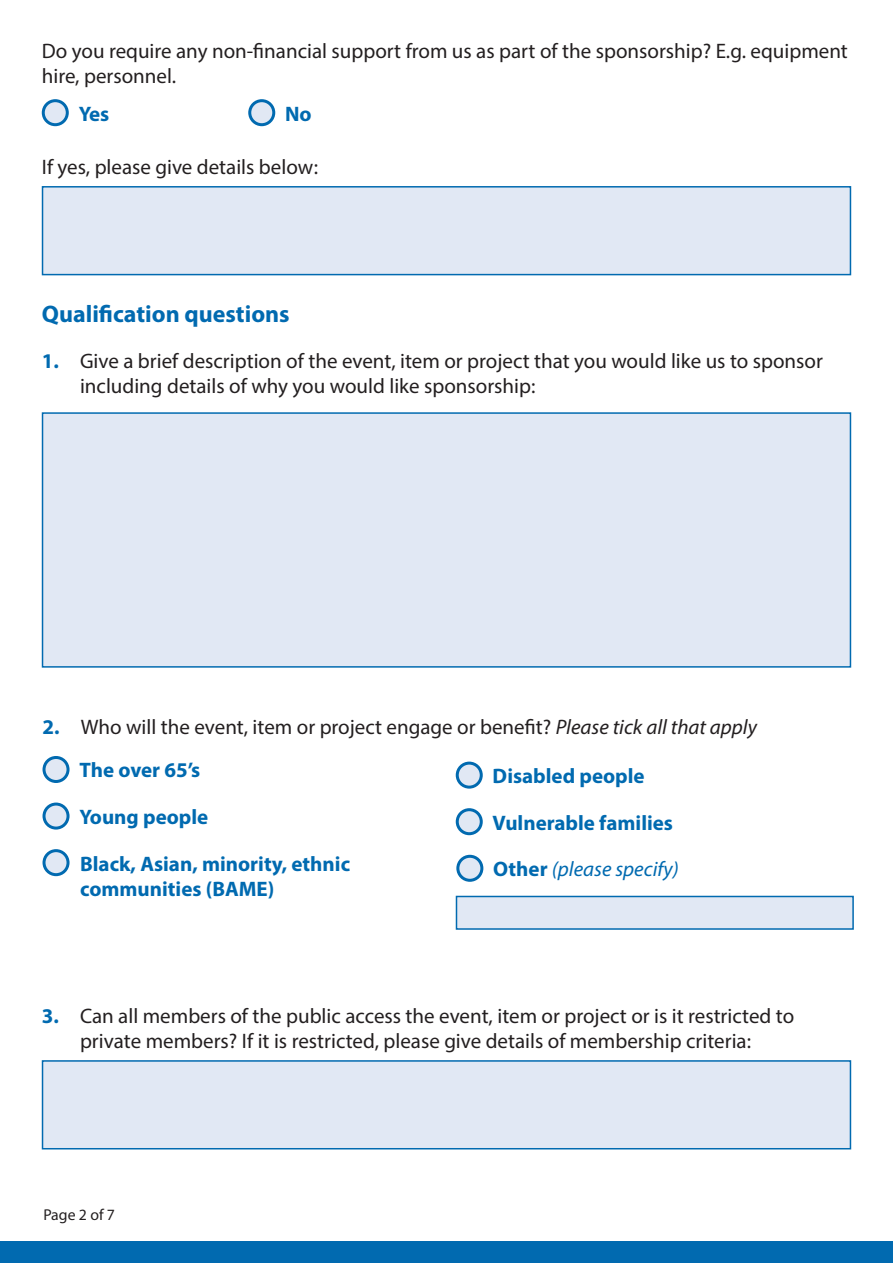
<style>
.page{position:relative;width:893px;height:1263px;background:#fff}
.page>*{position:absolute;margin:0;border:0;box-sizing:border-box;transform-origin:0 0}
.t1{font:700 24px "Myriad Pro";color:#016ab0}
.t2{font:21px/25.2px "Myriad Pro";color:#231f20}
.t3{font:700 21px/25.2px "Myriad Pro";color:#016ab0}
.t4{font:italic 21px "Myriad Pro";color:#016ab0}
.t5{font:15.75px "Myriad Pro";color:#231f20}
.s1{font-weight:700;color:#016ab0}
.s2{font-style:italic}
.s3{font-weight:700;font-style:normal}
</style>
<div class="page">
<div style="left:0;top:1242px;width:893px;height:21px;background:#016ab0"></div>
<div style="left:43px;top:101px;width:24px;height:24px;background:#e1e8f4;border-radius:50%"></div>
<div style="left:42px;top:99px;width:27px;height:27px;border:3px solid #016ab0;border-radius:50%"></div>
<div style="left:250px;top:101px;width:24px;height:24px;background:#e1e8f4;border-radius:50%"></div>
<div style="left:248px;top:99px;width:27px;height:27px;border:3px solid #016ab0;border-radius:50%"></div>
<div style="left:42px;top:186px;width:809px;height:89px;background:#e1e8f4;border:2px solid #016ab0"></div>
<div style="left:42px;top:1060px;width:809px;height:89px;background:#e1e8f4;border:2px solid #016ab0"></div>
<div style="left:42px;top:412px;width:809px;height:256px;background:#e1e8f4;border:2px solid #016ab0"></div>
<div style="left:456px;top:896px;width:398px;height:34px;background:#e1e8f4;border:2px solid #016ab0"></div>
<div style="left:44px;top:757px;width:24px;height:24px;background:#e1e8f4;border-radius:50%"></div>
<div style="left:43px;top:756px;width:27px;height:27px;border:3px solid #016ab0;border-radius:50%"></div>
<div style="left:457px;top:763px;width:24px;height:24px;background:#e1e8f4;border-radius:50%"></div>
<div style="left:456px;top:762px;width:27px;height:27px;border:3px solid #016ab0;border-radius:50%"></div>
<div style="left:44px;top:804px;width:24px;height:24px;background:#e1e8f4;border-radius:50%"></div>
<div style="left:43px;top:802px;width:27px;height:27px;border:3px solid #016ab0;border-radius:50%"></div>
<div style="left:457px;top:810px;width:24px;height:24px;background:#e1e8f4;border-radius:50%"></div>
<div style="left:456px;top:808px;width:27px;height:27px;border:3px solid #016ab0;border-radius:50%"></div>
<div style="left:44px;top:851px;width:24px;height:24px;background:#e1e8f4;border-radius:50%"></div>
<div style="left:43px;top:849px;width:27px;height:27px;border:3px solid #016ab0;border-radius:50%"></div>
<div style="left:458px;top:856px;width:24px;height:24px;background:#e1e8f4;border-radius:50%"></div>
<div style="left:456px;top:855px;width:27px;height:27px;border:3px solid #016ab0;border-radius:50%"></div>
<p class="t2" style="left:42px;top:38px;width:808px">Do you require any non-financial support from us as part of the sponsorship? E.g. equipment hire, personnel.</p>
<p class="t3" style="left:79px;top:100px;width:32px">Yes</p>
<p class="t3" style="left:285px;top:100px;width:28px">No</p>
<p class="t2" style="left:42px;top:154px;width:278px">If yes, please give details below:</p>
<p class="t1" style="left:42px;top:298px;width:249px">Qualification questions</p>
<p class="t2" style="left:80px;top:348px;width:744px;text-indent:-38px"><span class="s1">1.</span> Give a brief description of the event, item or project that you would like us to sponsor including details of why you would like sponsorship:</p>
<p class="t2" style="left:43px;top:714px;width:716px"><span class="s1">2.</span> Who will the event, item or project engage or benefit? <span class="s2">Please tick all that apply</span></p>
<p class="t3" style="left:80px;top:757px;width:122px">The over 65’s</p>
<p class="t3" style="left:493px;top:763px;width:154px">Disabled people</p>
<p class="t3" style="left:80px;top:803px;width:130px">Young people</p>
<p class="t3" style="left:493px;top:809px;width:182px">Vulnerable families</p>
<p class="t3" style="left:80px;top:850px;width:271px">Black, Asian, minority, ethnic communities (BAME)</p>
<p class="t4" style="left:493px;top:856px;width:187px"><span class="s3">Other</span> (please specify)</p>
<p class="t2" style="left:42px;top:1002px;width:754px;text-align:center"><span class="s1">3.</span> Can all members of the public access the event, item or project or is it restricted to private members? If it is restricted, please give details of membership criteria:</p>
<p class="t5" style="left:43px;top:1205px;width:73px">Page 2 of 7</p>
</div>
